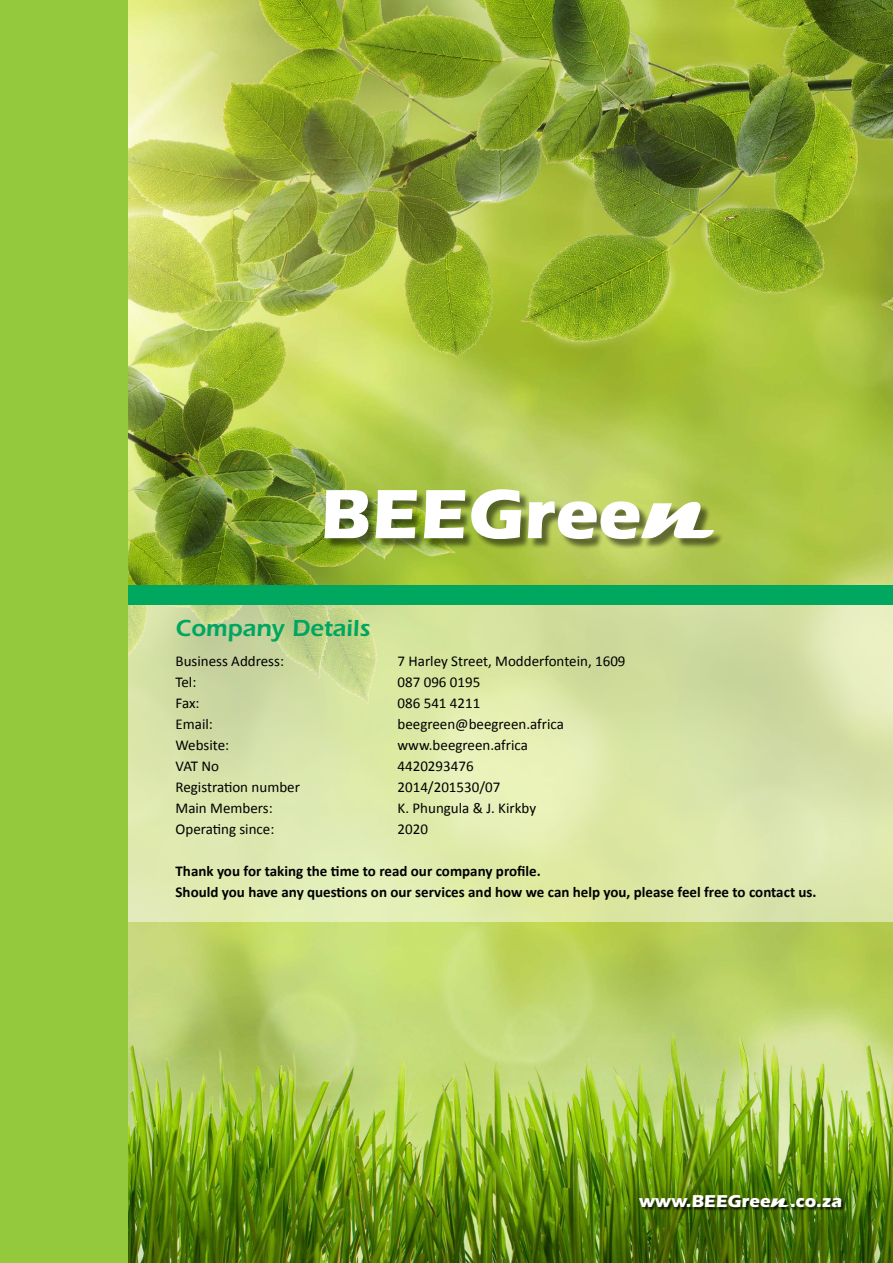
<style>
.page{position:relative;width:893px;height:1263px;background:#fff}
.page>*{position:absolute;margin:0;border:0;box-sizing:border-box;transform-origin:0 0}
.t1{font:600 24px "ITC Eras Std";color:#00a660}
.t2{font:700 17.85px "ITC Eras Std";letter-spacing:-.01em;color:#fff}
.t3{font:15px "Calibri";color:#000}
.t4{font:700 15px/21px "Calibri";color:#000}
.s1{font-family:"Magneto";font-size:25.95px}
</style>
<div class="page">
<img style="left:127px;top:0;width:766px;height:1263px">
<div style="left:639px;top:1195px;width:206px;height:16px;background:#000;opacity:.75"></div>
<svg style="left:127px;top:604px;width:766px;height:318px;background:#d8e4a7"></svg>
<div style="left:65px;top:585px;width:828px;height:19px;background:#00a85f"></div>
<div style="left:326px;top:491px;width:398px;height:59px;background:#000;opacity:.5"></div>
<svg style="left:324px;top:490px;width:44px;height:48px"></svg>
<svg style="left:375px;top:490px;width:42px;height:48px"></svg>
<svg style="left:424px;top:490px;width:41px;height:48px"></svg>
<svg style="left:471px;top:489px;width:50px;height:50px"></svg>
<svg style="left:528px;top:501px;width:186px;height:38px"></svg>
<div style="left:0;top:0;width:127px;height:1263px;background:#95c93d"></div>
<h1 class="t1" style="left:176px;top:614px;width:196px">Company Details</h1>
<p class="t3" style="left:176px;top:650px;width:110px">Business Address:</p>
<p class="t3" style="left:398px;top:650px;width:230px">7 Harley Street, Modderfontein, 1609</p>
<p class="t3" style="left:176px;top:671px;width:22px">Tel:</p>
<p class="t3" style="left:398px;top:671px;width:84px">087 096 0195</p>
<p class="t3" style="left:176px;top:692px;width:26px">Fax:</p>
<p class="t3" style="left:398px;top:692px;width:84px">086 541 4211</p>
<p class="t3" style="left:176px;top:713px;width:39px">Email:</p>
<p class="t3" style="left:398px;top:713px;width:168px">beegreen@beegreen.africa</p>
<p class="t3" style="left:176px;top:734px;width:55px">Website:</p>
<p class="t3" style="left:398px;top:734px;width:132px">www.beegreen.africa</p>
<p class="t3" style="left:176px;top:755px;width:45px">VAT No</p>
<p class="t3" style="left:398px;top:755px;width:78px">4420293476</p>
<p class="t3" style="left:176px;top:776px;width:126px">Registration number</p>
<p class="t3" style="left:398px;top:776px;width:104px">2014/201530/07</p>
<p class="t3" style="left:176px;top:797px;width:99px">Main Members:</p>
<p class="t3" style="left:398px;top:797px;width:140px">K. Phungula &amp; J. Kirkby</p>
<p class="t3" style="left:176px;top:818px;width:100px">Operating since:</p>
<p class="t3" style="left:398px;top:818px;width:32px">2020</p>
<p class="t4" style="left:176px;top:860px;width:643px">Thank you for taking the time to read our company profile.<br>Should you have any questions on our services and how we can help you, please feel free to contact us.</p>
<p class="t2" style="left:639px;top:1191px;width:205px">www.BEEGree<span class="s1">n</span>.co.za</p>
</div>
